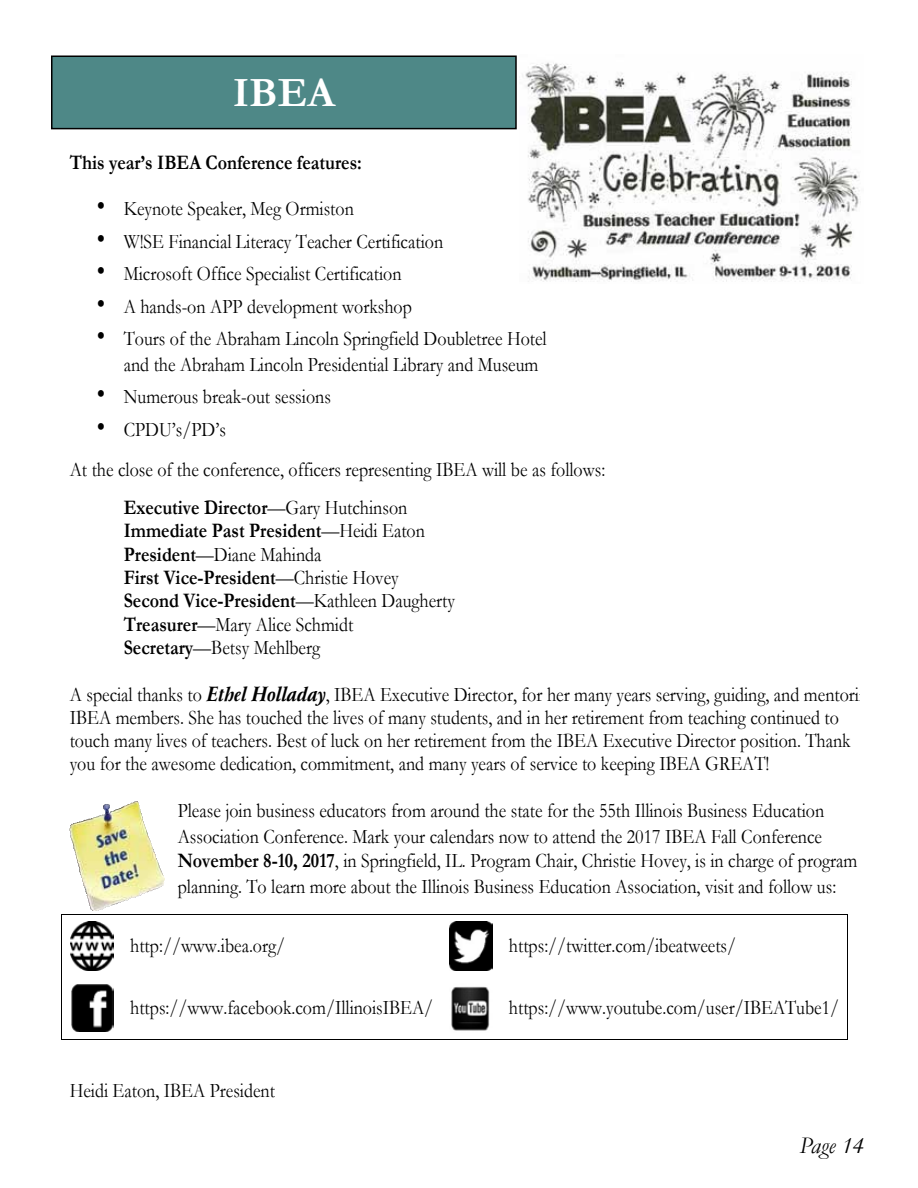
<style>
.page{position:relative;width:918px;height:1188px;background:#fff}
.page>*{position:absolute;margin:0;border:0;box-sizing:border-box;transform-origin:0 0}
.t1{font:700 42px "Garamond";color:#fff}
.t2{font:italic 24px "Garamond";color:#000}
.t3{font:20.7px/25.3px "Garamond";color:#000;scale:.87 1}
.t4{font:700 20.7px/23.2px "Garamond";color:#000;scale:.87 1}
.s1{font-family:"Times New Roman MT Std";font-size:27.3px}
.s2{font-weight:400}
.s3{font-weight:700;font-style:italic}
.s4{font-weight:700}
</style>
<div class="page">
<hr style="left:62px;top:914px;width:60px;height:1px;background:#000">
<hr style="left:123px;top:914px;width:319px;height:1px;background:#000">
<hr style="left:442px;top:914px;width:59px;height:1px;background:#000">
<hr style="left:502px;top:914px;width:345px;height:1px;background:#000">
<hr style="left:61px;top:915px;width:1px;height:62px;background:#000">
<hr style="left:847px;top:915px;width:1px;height:62px;background:#000">
<hr style="left:61px;top:977px;width:1px;height:62px;background:#000">
<hr style="left:62px;top:1039px;width:60px;height:1px;background:#000">
<hr style="left:122px;top:1039px;width:320px;height:1px;background:#000">
<hr style="left:441px;top:1039px;width:60px;height:1px;background:#000">
<hr style="left:501px;top:1039px;width:346px;height:1px;background:#000">
<hr style="left:847px;top:977px;width:1px;height:62px;background:#000">
<img style="left:70px;top:921px;width:43px;height:49px">
<img style="left:450px;top:921px;width:43px;height:49px">
<img style="left:71px;top:984px;width:42px;height:47px">
<img style="left:451px;top:986px;width:39px;height:45px">
<img style="left:70px;top:801px;width:94px;height:110px">
<img style="left:522px;top:62px;width:339px;height:220px">
<div style="left:52px;top:56px;width:464px;height:73px;background:#4e8887"></div>
<div style="left:51px;top:56px;width:466px;height:73px;border:2px solid #000"></div>
<h1 class="t1" style="left:233px;top:64px;width:75px">IBEA</h1>
<p class="t4" style="left:70px;top:151px;width:337px">This year’s IBEA Conference features:</p>
<p class="t3" style="left:97px;top:195px;width:297px"><span class="s1">•</span> Keynote Speaker, Meg Ormiston</p>
<p class="t3" style="left:97px;top:228px;width:400px"><span class="s1">•</span> W!SE Financial Literacy Teacher Certification</p>
<p class="t3" style="left:97px;top:261px;width:352px"><span class="s1">•</span> Microsoft Office Specialist Certification</p>
<p class="t3" style="left:97px;top:293px;width:364px"><span class="s1">•</span> A hands-on APP development workshop</p>
<p class="t3" style="left:124px;top:326px;width:488px;text-indent:-27px"><span class="s1">•</span> Tours of the Abraham Lincoln Springfield Doubletree Hotel and the Abraham Lincoln Presidential Library and Museum</p>
<p class="t3" style="left:97px;top:384px;width:271px"><span class="s1">•</span> Numerous break-out sessions</p>
<p class="t3" style="left:97px;top:416px;width:150px"><span class="s1">•</span> CPDU’s/PD’s</p>
<p class="t3" style="left:70px;top:456px;width:617px">At the close of the conference, officers representing IBEA will be as follows:</p>
<p class="t4" style="left:124px;top:496px;width:328px">Executive Director<span class="s2">—Gary Hutchinson</span></p>
<p class="t4" style="left:124px;top:519px;width:382px">Immediate Past President<span class="s2">—Heidi Eaton </span>President<span class="s2">—Diane Mahinda<br></span>First Vice-President<span class="s2">—Christie Hovey </span>Second Vice-President<span class="s2">—Kathleen Daugherty </span>Treasurer<span class="s2">—Mary Alice Schmidt </span>Secretary<span class="s2">—Betsy Mehlberg</span></p>
<p class="t3" style="left:70px;top:682px;width:929px;line-height:23.2px">A special thanks to <span class="s3">Ethel Holladay</span>, IBEA Executive Director, for her many years serving, guiding, and mentoring IBEA members. She has touched the lives of many students, and in her retirement from teaching continued to touch many lives of teachers. Best of luck on her retirement from the IBEA Executive Director position. Thank you for the awesome dedication, commitment, and many years of service to keeping IBEA GREAT!</p>
<p class="t3" style="left:178px;top:798px;width:783px">Please join business educators from around the state for the 55th Illinois Business Education Association Conference. Mark your calendars now to attend the 2017 IBEA Fall Conference <span class="s4">November 8-10, 2017</span>, in Springfield, IL. Program Chair, Christie Hovey, is in charge of program planning. To learn more about the Illinois Business Education Association, visit and follow us:</p>
<p class="t3" style="left:130px;top:932px;width:180px">http://www.ibea.org/</p>
<p class="t3" style="left:509px;top:932px;width:263px">https://twitter.com/ibeatweets/</p>
<p class="t3" style="left:130px;top:995px;width:350px">https://www.facebook.com/IllinoisIBEA/</p>
<p class="t3" style="left:509px;top:995px;width:381px">https://www.youtube.com/user/IBEATube1/</p>
<p class="t3" style="left:70px;top:1077px;width:237px">Heidi Eaton, IBEA President</p>
<p class="t2" style="left:799px;top:1129px;width:66px">Page 14</p>
</div>
